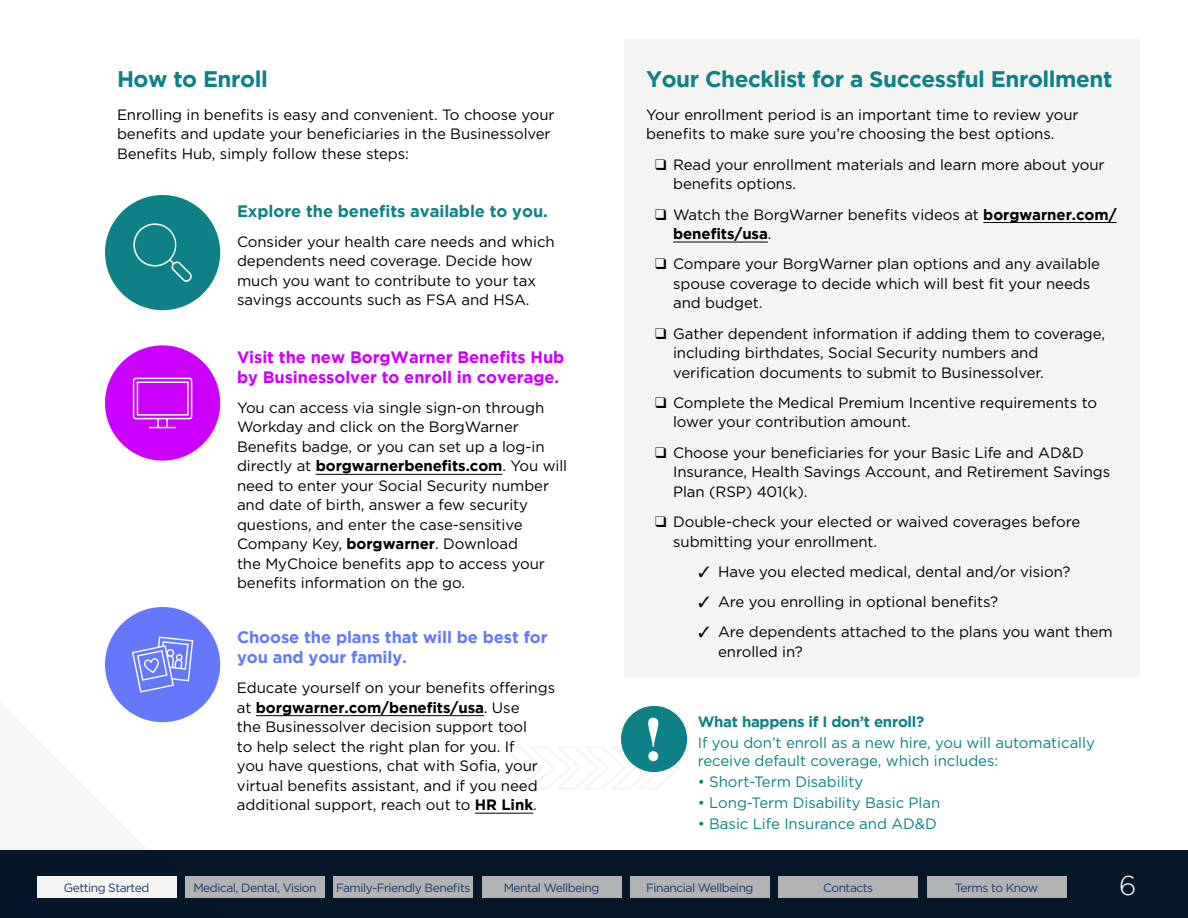
<style>
.page{position:relative;width:1188px;height:918px;background:#fff}
.page>*{position:absolute;margin:0;border:0;box-sizing:border-box;transform-origin:0 0}
.t1{font:700 63px "Times New Roman";color:#fff}
.t2{font:300 27px "Gotham";color:#fff}
.t3{font:700 22.5px "Gotham";letter-spacing:-.02em;color:#0e8187}
.t4{font:700 16.5px/19.5px "Gotham";letter-spacing:-.005em;color:#c0f}
.t5{font:700 16.5px/19.5px "Gotham";letter-spacing:-.005em;color:#6578fc}
.t6{font:700 16.5px "Gotham";letter-spacing:-.005em;color:#0e8187}
.t7{font:15px/19.5px "Gotham";letter-spacing:-.005em;color:#000}
.t8{font:15px/18px "Gotham";letter-spacing:-.005em;color:#0e8187}
.t9{font:700 15px "Gotham";letter-spacing:-.02em;color:#0e8187}
.t10{font:12px "Gotham";letter-spacing:-.04em;color:#1c3a6a}
.s1{font-weight:700}
</style>
<div class="page">
<div style="left:0;top:850px;width:1188px;height:68px;background:#051729"></div>
<div style="left:624px;top:39px;width:515px;height:639px;background:#f4f4f3"></div>
<hr style="left:983px;top:222px;width:134px;height:1px;background:#000">
<hr style="left:673px;top:242px;width:95px;height:1px;background:#000">
<svg style="left:503px;top:747px;width:177px;height:42px"></svg>
<div style="left:621px;top:706px;width:66px;height:66px;background:#0e8187;border-radius:50%"></div>
<div style="left:333px;top:876px;width:140px;height:22px;background:#b1b3b5"></div>
<div style="left:185px;top:876px;width:140px;height:22px;background:#b1b3b5"></div>
<div style="left:37px;top:876px;width:140px;height:22px;background:#f4f4f3"></div>
<div style="left:927px;top:876px;width:139px;height:22px;background:#b1b3b5"></div>
<div style="left:778px;top:876px;width:140px;height:22px;background:#b1b3b5"></div>
<div style="left:630px;top:876px;width:140px;height:22px;background:#b1b3b5"></div>
<div style="left:482px;top:876px;width:139px;height:22px;background:#b1b3b5"></div>
<div style="left:105px;top:345px;width:115px;height:116px;background:#c0f;border-radius:50%"></div>
<div style="left:105px;top:607px;width:115px;height:115px;background:#6578fc;border-radius:50%"></div>
<div style="left:105px;top:195px;width:115px;height:115px;background:#0e8187;border-radius:50%"></div>
<svg style="left:133px;top:223px;width:59px;height:59px"></svg>
<hr style="left:256px;top:715px;width:228px;height:1px;background:#000">
<hr style="left:475px;top:813px;width:58px;height:1px;background:#000">
<hr style="left:316px;top:474px;width:186px;height:1px;background:#000">
<svg style="left:133px;top:378px;width:59px;height:50px"></svg>
<svg style="left:132px;top:636px;width:61px;height:57px"></svg>
<h3 class="t3" style="left:117px;top:66px;width:152px">How to Enroll</h3>
<p class="t7" style="left:117px;top:105px;width:439px">Enrolling in benefits is easy and convenient. To choose your benefits and update your beneficiaries in the Businessolver<br>Benefits Hub, simply follow these steps:</p>
<p class="t6" style="left:237px;top:201px;width:312px">Explore the benefits available to you.</p>
<p class="t7" style="left:237px;top:232px;width:319px">Consider your health care needs and which dependents need coverage. Decide how much you want to contribute to your tax savings accounts such as FSA and HSA.</p>
<p class="t4" style="left:237px;top:347px;width:329px">Visit the new BorgWarner Benefits Hub by Businessolver to enroll in coverage.</p>
<p class="t7" style="left:237px;top:397px;width:332px">You can access via single sign-on through Workday and click on the BorgWarner Benefits badge, or you can set up a log-in directly at <span class="s1">borgwarnerbenefits.com</span>. You will need to enter your Social Security number and date of birth, answer a few security questions, and enter the case-sensitive Company Key, <span class="s1">borgwarner</span>. Download<br>the MyChoice benefits app to access your benefits information on the go.</p>
<p class="t5" style="left:237px;top:627px;width:312px">Choose the plans that will be best for you and your family.</p>
<p class="t7" style="left:237px;top:678px;width:320px">Educate yourself on your benefits offerings at <span class="s1">borgwarner.com/benefits/usa</span>. Use<br>the Businessolver decision support tool<br>to help select the right plan for you. If<br>you have questions, chat with Sofia, your virtual benefits assistant, and if you need additional support, reach out to <span class="s1">HR Link</span>.</p>
<h3 class="t3" style="left:646px;top:66px;width:468px">Your Checklist for a Successful Enrollment</h3>
<p class="t7" style="left:646px;top:105px;width:434px">Your enrollment period is an important time to review your benefits to make sure you’re choosing the best options.</p>
<p class="t7" style="left:673px;top:154px;width:433px;text-indent:-18px">❑ Read your enrollment materials and learn more about your benefits options.</p>
<p class="t7" style="left:673px;top:204px;width:445px;text-indent:-18px">❑ Watch the BorgWarner benefits videos at <span class="s1">borgwarner.com/ benefits/usa</span>.</p>
<p class="t7" style="left:673px;top:254px;width:429px;text-indent:-18px">❑ Compare your BorgWarner plan options and any available spouse coverage to decide which will best fit your needs and budget.</p>
<p class="t7" style="left:673px;top:323px;width:434px;text-indent:-18px">❑ Gather dependent information if adding them to coverage, including birthdates, Social Security numbers and verification documents to submit to Businessolver.</p>
<p class="t7" style="left:673px;top:393px;width:426px;text-indent:-18px">❑ Complete the Medical Premium Incentive requirements to lower your contribution amount.</p>
<p class="t7" style="left:673px;top:442px;width:439px;text-indent:-18px">❑ Choose your beneficiaries for your Basic Life and AD&amp;D<br>Insurance, Health Savings Account, and Retirement Savings<br>Plan (RSP) 401(k).</p>
<p class="t7" style="left:673px;top:512px;width:409px;text-indent:-18px">❑ Double-check your elected or waived coverages before submitting your enrollment.</p>
<p class="t7" style="left:699px;top:561px;width:373px">✓ Have you elected medical, dental and/or vision?</p>
<p class="t7" style="left:699px;top:592px;width:301px">✓ Are you enrolling in optional benefits?</p>
<p class="t7" style="left:718px;top:622px;width:396px;text-indent:-20px">✓ Are dependents attached to the plans you want them enrolled in?</p>
<h1 class="t1" style="left:643px;top:696px;width:22px">!</h1>
<p class="t9" style="left:698px;top:713px;width:228px">What happens if I don’t enroll?</p>
<p class="t8" style="left:698px;top:734px;width:399px">If you don’t enroll as a new hire, you will automatically receive default coverage, which includes:</p>
<p class="t8" style="left:698px;top:773px;width:167px">• Short-Term Disability</p>
<p class="t8" style="left:698px;top:794px;width:244px">• Long-Term Disability Basic Plan</p>
<p class="t8" style="left:698px;top:815px;width:241px">• Basic Life Insurance and AD&amp;D</p>
<p class="t10" style="left:64px;top:880px;width:87px">Getting Started</p>
<p class="t10" style="left:193px;top:880px;width:125px">Medical, Dental, Vision</p>
<p class="t10" style="left:336px;top:880px;width:136px">Family-Friendly Benefits</p>
<p class="t10" style="left:504px;top:880px;width:97px">Mental Wellbeing</p>
<p class="t10" style="left:646px;top:880px;width:109px">Financial Wellbeing</p>
<p class="t10" style="left:823px;top:880px;width:51px">Contacts</p>
<p class="t10" style="left:955px;top:880px;width:85px">Terms to Know</p>
<h2 class="t2" style="left:1119px;top:871px;width:19px">6</h2>
</div>
